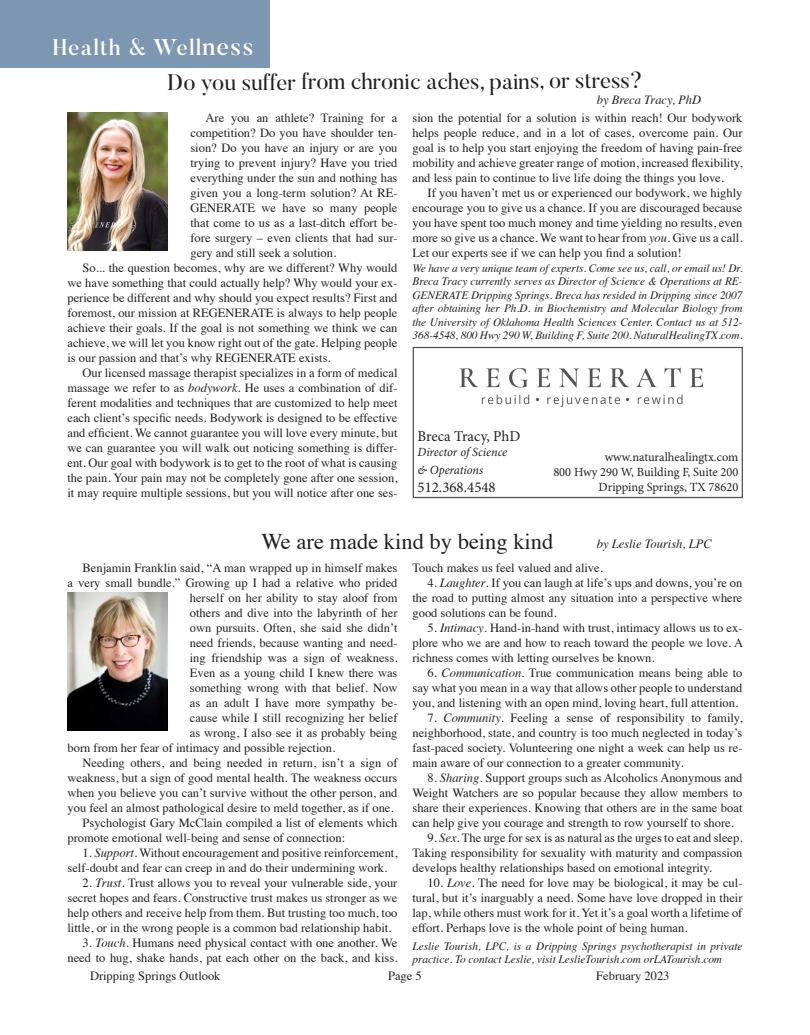
<style>
.page{position:relative;width:810px;height:1035px;background:#fff}
.page>*{position:absolute;margin:0;border:0;box-sizing:border-box;transform-origin:0 0}
.t1{font:22.5px "Butler";letter-spacing:-.005em;color:#231f20}
.Joey_Column_Body{font:22.5px "Times";color:#231f20}
.Joey_Column_Body-2{font:500 22.5px "Butler";letter-spacing:.05em;color:#fff}
.t2{font:15px "Minion Pro";color:#231f20}
.Joey_Column_Body-3{font:12.5px/15px "Times";color:#231f20;text-align:justify}
.t3{font:12.5px/15px "Minion Pro";color:#231f20;text-align:right}
.Joey_By_Line{font:italic 12.5px "Times";color:#231f20}
.t4{font:italic 12.5px/18px "Minion Pro";letter-spacing:-.005em;color:#231f20}
.Joey_Bio{font:italic 11.25px/13.5px "Times";color:#231f20}
.s1{font-size:25px}
.s2{font-style:italic}
</style>
<div class="page">
<img style="left:68px;top:113px;width:100px;height:137px">
<div style="left:0;top:0;width:269px;height:68px;background:#7d96b2"></div>
<img style="left:68px;top:593px;width:99px;height:138px">
<img style="left:459px;top:367px;width:245px;height:40px">
<div style="left:413px;top:347px;width:330px;height:151px;border:1px solid #515152"></div>
<p class="Joey_Column_Body-2" style="left:53px;top:33px;width:202px">Health &amp; Well<span class="s1">ness</span></p>
<p class="t1" style="left:167px;top:67px;width:477px">Do you suffer from chronic aches, pains, or stress?</p>
<p class="Joey_By_Line" style="left:597px;top:89px;width:106px">by Breca Tracy, PhD</p>
<p class="Joey_Column_Body-3" style="left:190px;top:109px;width:209px;text-indent:15px">Are you an athlete? Training for a competition? Do you have shoulder ten&shy;sion? Do you have an injury or are you trying to prevent injury? Have you tried everything under the sun and nothing has given you a long-term solution? At RE-GENERATE we have so many people that come to us as a last-ditch effort be&shy;fore surgery – even clients that had sur&shy;gery and still seek a solution.</p>
<p class="Joey_Column_Body-3" style="left:68px;top:259px;width:332px;text-indent:15px">So... the question becomes, why are we different? Why would we have something that could actually help? Why would your ex&shy;perience be different and why should you expect results? First and foremost, our mission at REGENERATE is always to help people achieve their goals. If the goal is not something we think we can achieve, we will let you know right out of the gate. Helping people is our passion and that’s why REGENERATE exists.</p>
<p class="Joey_Column_Body-3" style="left:68px;top:364px;width:332px;text-indent:15px">Our licensed massage therapist specializes in a form of medical massage we refer to as <span class="s2">bodywork</span>. He uses a combination of dif&shy;ferent modalities and techniques that are customized to help meet each client’s specific needs. Bodywork is designed to be effective and efficient. We cannot guarantee you will love every minute, but we can guarantee you will walk out noticing something is differ&shy;ent. Our goal with bodywork is to get to the root of what is causing the pain. Your pain may not be completely gone after one session, it may require multiple sessions, but you will notice after one ses-</p>
<p class="Joey_Column_Body-3" style="left:412px;top:109px;width:332px">sion the potential for a solution is within reach! Our bodywork helps people reduce, and in a lot of cases, overcome pain. Our goal is to help you start enjoying the freedom of having pain-free mobility and achieve greater range of motion, increased flexibility, and less pain to continue to live life doing the things you love.</p>
<p class="Joey_Column_Body-3" style="left:412px;top:184px;width:332px;text-indent:15px">If you haven’t met us or experienced our bodywork, we highly encourage you to give us a chance. If you are discouraged because you have spent too much money and time yielding no results, even more so give us a chance. We want to hear from <span class="s2">you</span>. Give us a call.<br>Let our experts see if we can help you find a solution!</p>
<p class="Joey_Bio" style="left:412px;top:261px;width:332px;text-align:justify">We have a very unique team of experts. Come see us, call, or email us! Dr.<br>Breca Tracy currently serves as Director of Science &amp; Operations at RE-GENERATE Dripping Springs. Breca has resided in Dripping since 2007 after obtaining her Ph.D. in Biochemistry and Molecular Biology from the University of Oklahoma Health Sciences Center. Contact us at 512- 368-4548, 800 Hwy 290 W, Building F, Suite 200. NaturalHealingTX.com.</p>
<p class="t2" style="left:418px;top:426px;width:104px">Breca Tracy, PhD</p>
<p class="t4" style="left:418px;top:443px;width:91px">Director of Science &amp; Operations</p>
<p class="t2" style="left:418px;top:477px;width:80px">512.368.4548</p>
<p class="t3" style="left:553px;top:449px;width:186px">www.naturalhealingtx.com<br>800 Hwy 290 W, Building F, Suite 200<br>Dripping Springs, TX 78620</p>
<p class="Joey_Column_Body" style="left:261px;top:521px;width:293px">We are made kind by being kind</p>
<p class="Joey_By_Line" style="left:597px;top:533px;width:116px">by Leslie Tourish, LPC</p>
<p class="Joey_Column_Body-3" style="left:83px;top:559px;width:316px">Benjamin Franklin said, “A man wrapped up in himself makes</p>
<p class="Joey_Column_Body-3" style="left:68px;top:574px;width:331px">a very small bundle.” Growing up I had a relative who prided</p>
<p class="Joey_Column_Body-3" style="left:190px;top:589px;width:209px">herself on her ability to stay aloof from</p>
<p class="Joey_Column_Body-3" style="left:190px;top:604px;width:209px">others and dive into the labyrinth of her</p>
<p class="Joey_Column_Body-3" style="left:190px;top:619px;width:209px">own pursuits. Often, she said she didn’t</p>
<p class="Joey_Column_Body-3" style="left:190px;top:634px;width:209px">need friends, because wanting and need-</p>
<p class="Joey_Column_Body-3" style="left:190px;top:649px;width:209px">ing friendship was a sign of weakness.</p>
<p class="Joey_Column_Body-3" style="left:190px;top:664px;width:209px">Even as a young child I knew there was</p>
<p class="Joey_Column_Body-3" style="left:190px;top:679px;width:209px">something wrong with that belief. Now</p>
<p class="Joey_Column_Body-3" style="left:190px;top:694px;width:209px">as an adult I have more sympathy be-</p>
<p class="Joey_Column_Body-3" style="left:190px;top:709px;width:209px">cause while I still recognizing her belief</p>
<p class="Joey_Column_Body-3" style="left:190px;top:724px;width:209px">as wrong, I also see it as probably being</p>
<p class="Joey_Column_Body-3" style="left:68px;top:739px;width:269px">born from her fear of intimacy and possible rejection.</p>
<p class="Joey_Column_Body-3" style="left:68px;top:754px;width:332px;text-indent:15px">Needing others, and being needed in return, isn’t a sign of weakness, but a sign of good mental health. The weakness occurs when you believe you can’t survive without the other person, and you feel an almost pathological desire to meld together, as if one.</p>
<p class="Joey_Column_Body-3" style="left:68px;top:814px;width:332px;text-indent:15px">Psychologist Gary McClain compiled a list of elements which promote emotional well-being and sense of connection:</p>
<p class="Joey_Column_Body-3" style="left:68px;top:844px;width:332px;text-indent:15px">1. <span class="s2">Support</span>. Without encouragement and positive reinforcement, self-doubt and fear can creep in and do their undermining work.</p>
<p class="Joey_Column_Body-3" style="left:68px;top:874px;width:332px;text-indent:15px">2. <span class="s2">Trust</span>. Trust allows you to reveal your vulnerable side, your secret hopes and fears. Constructive trust makes us stronger as we help others and receive help from them. But trusting too much, too little, or in the wrong people is a common bad relationship habit.</p>
<p class="Joey_Column_Body-3" style="left:68px;top:934px;width:332px;text-align:right">3. <span class="s2">Touch</span>. Humans need physical contact with one another. We need to hug, shake hands, pat each other on the back, and kiss.</p>
<p class="Joey_Column_Body-3" style="left:412px;top:559px;width:192px">Touch makes us feel valued and alive.</p>
<p class="Joey_Column_Body-3" style="left:412px;top:574px;width:332px;text-indent:15px">4. <span class="s2">Laughter</span>. If you can laugh at life’s ups and downs, you’re on the road to putting almost any situation into a perspective where good solutions can be found.</p>
<p class="Joey_Column_Body-3" style="left:412px;top:619px;width:332px;text-indent:15px">5. <span class="s2">Intimacy</span>. Hand-in-hand with trust, intimacy allows us to ex&shy;plore who we are and how to reach toward the people we love. A richness comes with letting ourselves be known.</p>
<p class="Joey_Column_Body-3" style="left:412px;top:664px;width:332px;text-indent:15px">6. <span class="s2">Communication</span>. True communication means being able to say what you mean in a way that allows other people to understand you, and listening with an open mind, loving heart, full attention.</p>
<p class="Joey_Column_Body-3" style="left:412px;top:709px;width:332px;text-indent:15px">7. <span class="s2">Community</span>. Feeling a sense of responsibility to family, neighborhood, state, and country is too much neglected in today’s fast-paced society. Volunteering one night a week can help us re&shy;main aware of our connection to a greater community.</p>
<p class="Joey_Column_Body-3" style="left:412px;top:769px;width:332px;text-indent:15px">8. <span class="s2">Sharing</span>. Support groups such as Alcoholics Anonymous and Weight Watchers are so popular because they allow members to share their experiences. Knowing that others are in the same boat can help give you courage and strength to row yourself to shore.</p>
<p class="Joey_Column_Body-3" style="left:412px;top:829px;width:332px;text-indent:15px">9. <span class="s2">Sex</span>. The urge for sex is as natural as the urges to eat and sleep.<br>Taking responsibility for sexuality with maturity and compassion develops healthy relationships based on emotional integrity.</p>
<p class="Joey_Column_Body-3" style="left:412px;top:874px;width:332px;text-indent:15px">10. <span class="s2">Love</span>. The need for love may be biological, it may be cul&shy;tural, but it’s inarguably a need. Some have love dropped in their lap, while others must work for it. Yet it’s a goal worth a lifetime of effort. Perhaps love is the whole point of being human.</p>
<p class="Joey_Bio" style="left:413px;top:938px;width:332px">Leslie Tourish, LPC, is a Dripping Springs psychotherapist in private practice. To contact Leslie, visit LeslieTourish.com orLATourish.com</p>
<p class="Joey_Column_Body-3" style="left:90px;top:967px;width:132px">Dripping Springs Outlook</p>
<p class="Joey_Column_Body-3" style="left:388px;top:967px;width:35px">Page 5</p>
<p class="Joey_Column_Body-3" style="left:596px;top:967px;width:75px">February 2023</p>
</div>
